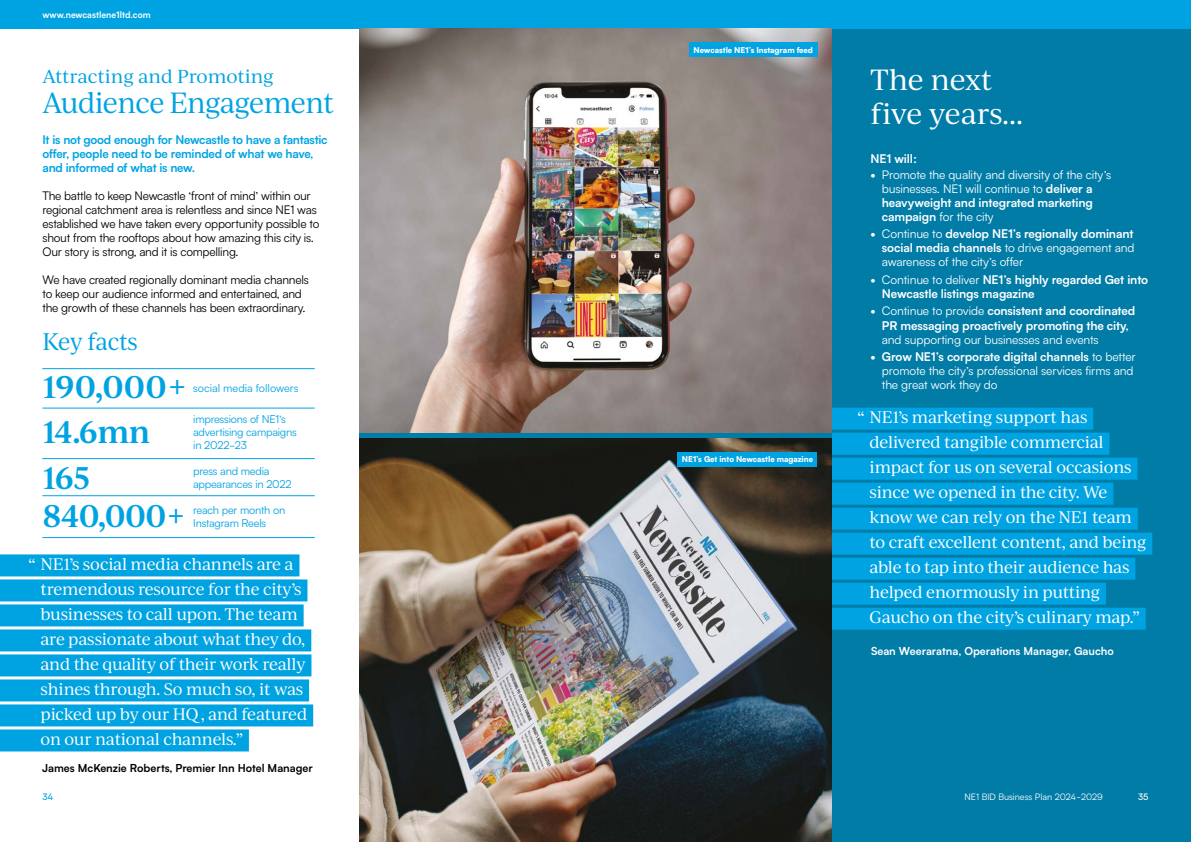
<style>
.page{position:relative;width:1191px;height:842px;background:#fff}
.page>*{position:absolute;margin:0;border:0;box-sizing:border-box;transform-origin:0 0}
.t1{font:600 30px "Ivy Journal";letter-spacing:-.02em;color:#00a3e2}
.t2{font:28px/33.6px "Ivy Journal";letter-spacing:-.01em;color:#fff}
.t3{font:28px "Ivy Journal";letter-spacing:-.03em;color:#00a3e2;scale:.95 1}
.t4{font:23px "Ivy Journal";letter-spacing:-.025em;color:#00a3e2;scale:.94 1}
.t5{font:18px "Ivy Journal";letter-spacing:-.015em;color:#00a3e2}
.t6{font:16px/25px "Ivy Journal";letter-spacing:-.02em;color:#fff}
.t7{font:12px/14px "Satoshi";letter-spacing:-.01em;color:#fff}
.t8{font:12px/14px "Satoshi";letter-spacing:-.02em;color:#000}
.t9{font:700 12px/14.4px "Satoshi";letter-spacing:-.01em;color:#fff}
.t10{font:700 12px/14px "Satoshi";letter-spacing:-.02em;color:#00a3e2}
.t11{font:11px/13px "Satoshi";letter-spacing:-.02em;color:#00a3e2}
.t12{font:700 11px "Satoshi";color:#000}
.t13{font:700 11px "Satoshi";color:#fff}
.t14{font:11px "Satoshi";color:#00a3e2}
.t15{font:9px "Satoshi";color:#fff}
.t16{font:700 9px "Satoshi";color:#fff}
.t17{font:500 9px "Satoshi";color:#00a3e2}
.t18{font:500 9px "Satoshi";color:#fff}
.t19{font:900 8px "Satoshi";letter-spacing:-.01em;color:#fff}
.s1{font-weight:700}
.s2{font-weight:400}
</style>
<div class="page">
<div style="left:359px;top:0;width:832px;height:842px;background:#007ca7"></div>
<div style="left:803px;top:408px;width:290px;height:22px;background:#00a3e2"></div>
<div style="left:803px;top:433px;width:306px;height:22px;background:#00a3e2"></div>
<div style="left:803px;top:458px;width:334px;height:22px;background:#00a3e2"></div>
<div style="left:803px;top:483px;width:310px;height:22px;background:#00a3e2"></div>
<div style="left:803px;top:508px;width:334px;height:22px;background:#00a3e2"></div>
<div style="left:803px;top:533px;width:349px;height:22px;background:#00a3e2"></div>
<div style="left:803px;top:558px;width:332px;height:22px;background:#00a3e2"></div>
<div style="left:803px;top:583px;width:303px;height:22px;background:#00a3e2"></div>
<div style="left:803px;top:608px;width:342px;height:22px;background:#00a3e2"></div>
<div style="left:0;top:0;width:1191px;height:28px;background:#00a3e2"></div>
<hr style="left:42px;top:368px;width:273px;height:1px;background:#00a3e2">
<hr style="left:42px;top:408px;width:273px;height:1px;background:#00a3e2">
<hr style="left:42px;top:458px;width:273px;height:1px;background:#00a3e2">
<hr style="left:42px;top:495px;width:273px;height:1px;background:#00a3e2">
<hr style="left:42px;top:537px;width:273px;height:1px;background:#00a3e2">
<img style="left:359px;top:28px;width:472px;height:404px">
<img style="left:359px;top:438px;width:472px;height:404px">
<div style="left:0;top:554px;width:299px;height:22px;background:#00a3e2"></div>
<div style="left:0;top:579px;width:307px;height:22px;background:#00a3e2"></div>
<div style="left:0;top:604px;width:304px;height:22px;background:#00a3e2"></div>
<div style="left:0;top:629px;width:311px;height:22px;background:#00a3e2"></div>
<div style="left:0;top:654px;width:311px;height:22px;background:#00a3e2"></div>
<div style="left:0;top:679px;width:309px;height:22px;background:#00a3e2"></div>
<div style="left:0;top:704px;width:313px;height:22px;background:#00a3e2"></div>
<div style="left:0;top:729px;width:249px;height:22px;background:#00a3e2"></div>
<div style="left:689px;top:43px;width:128px;height:14px;background:#00a3e2"></div>
<div style="left:677px;top:452px;width:140px;height:15px;background:#00a3e2"></div>
<p class="t16" style="left:43px;top:8px;width:110px">www.newcastlene1ltd.com</p>
<p class="t5" style="left:43px;top:64px;width:233px">Attracting and Promoting</p>
<h2 class="t3" style="left:43px;top:83px;width:308px">Audience Engagement</h2>
<p class="t19" style="left:693px;top:44px;width:121px">Newcastle NE1’s Instagram feed</p>
<h2 class="t2" style="left:870px;top:62px;width:154px">The next five years...</h2>
<p class="t10" style="left:43px;top:132px;width:287px">It is not good enough for Newcastle to have a fantastic offer, people need to be reminded of what we have, and informed of what is new.</p>
<p class="t8" style="left:43px;top:188px;width:278px">The battle to keep Newcastle ‘front of mind’ within our regional catchment area is relentless and since NE1 was established we have taken every opportunity possible to shout from the rooftops about how amazing this city is.<br>Our story is strong, and it is compelling.</p>
<p class="t8" style="left:43px;top:272px;width:268px">We have created regionally dominant media channels to keep our audience informed and entertained, and the growth of these channels has been extraordinary.</p>
<p class="t9" style="left:870px;top:150px;width:48px">NE1 will:</p>
<p class="t7" style="left:882px;top:168px;width:231px;text-indent:-11px"><span class="s1">•</span> Promote the quality and diversity of the city’s businesses. NE1 will continue to <span class="s1">deliver a heavyweight and integrated marketing campaign</span> for the city</p>
<p class="t7" style="left:882px;top:227px;width:254px;text-align:justify;text-indent:-11px"><span class="s1">•</span> Continue to <span class="s1">develop NE1’s regionally dominant social media channels</span> to drive engagement and awareness of the city’s offer</p>
<p class="t9" style="left:882px;top:271px;width:268px;text-indent:-11px">• <span class="s2">Continue to deliver</span> NE1’s highly regarded Get into<br>Newcastle listings magazine</p>
<p class="t9" style="left:870px;top:303px;width:266px;text-align:center">• <span class="s2">Continue to provide</span> consistent and coordinated<br>PR messaging proactively promoting the city,</p>
<p class="t7" style="left:882px;top:332px;width:218px">and supporting our businesses and events</p>
<p class="t7" style="left:870px;top:349px;width:267px;text-align:right"><span class="s1">• Grow NE1’s corporate digital channels</span> to better promote the city’s professional services firms and</p>
<h3 class="t4" style="left:43px;top:325px;width:103px">Key facts</h3>
<h1 class="t1" style="left:42px;top:365px;width:147px">190,000+</h1>
<p class="t14" style="left:193px;top:380px;width:107px">social media followers</p>
<p class="t7" style="left:882px;top:377px;width:117px">the great work they do</p>
<p class="t11" style="left:193px;top:412px;width:105px">impressions of NE1’s advertising campaigns in 2022-23</p>
<p class="t11" style="left:193px;top:464px;width:100px">press and media appearances in 2022</p>
<p class="t11" style="left:193px;top:503px;width:94px">reach per month on<br>Instagram Reels</p>
<p class="t6" style="left:869px;top:404px;width:278px;text-indent:-12px">“ NE1’s marketing support has delivered tangible commercial impact for us on several occasions since we opened in the city. We know we can rely on the NE1 team to craft excellent content, and being able to tap into their audience has helped enormously in putting<br>Gaucho on the city’s culinary map.”</p>
<p class="t13" style="left:871px;top:642px;width:244px">Sean Weeraratna, Operations Manager, Gaucho</p>
<h1 class="t1" style="left:42px;top:410px;width:110px">14.6mn</h1>
<p class="t19" style="left:682px;top:453px;width:133px">NE1’s Get into Newcastle magazine</p>
<h1 class="t1" style="left:42px;top:455px;width:50px">165</h1>
<h1 class="t1" style="left:42px;top:494px;width:146px">840,000+</h1>
<p class="t6" style="left:41px;top:551px;width:268px;text-indent:-12px">“ NE1’s social media channels are a tremendous resource for the city’s businesses to call upon. The team are passionate about what they do, and the quality of their work really shines through. So much so, it was picked up by our HQ , and featured on our national channels.”</p>
<p class="t12" style="left:42px;top:760px;width:272px">James McKenzie Roberts, Premier Inn Hotel Manager</p>
<p class="t17" style="left:43px;top:790px;width:12px">34</p>
<p class="t15" style="left:964px;top:791px;width:140px">NE1 BID Business Plan 2024-2029</p>
<p class="t18" style="left:1138px;top:790px;width:12px">35</p>
</div>
